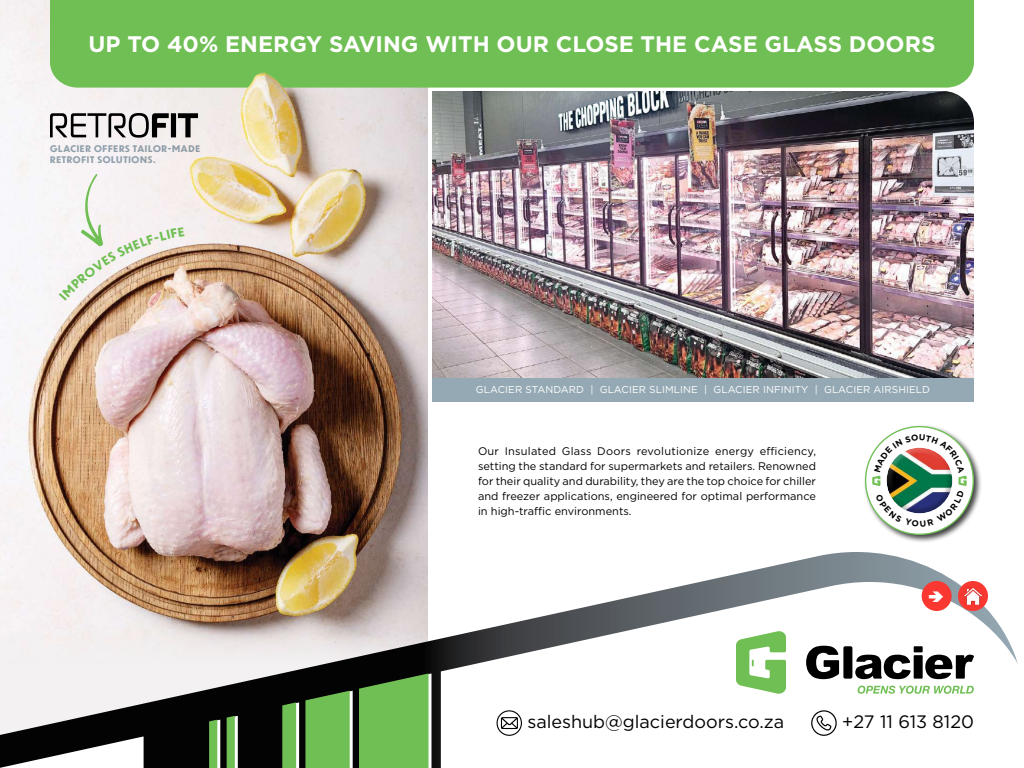
<style>
.page{position:relative;width:1024px;height:768px;background:#fff}
.page>*{position:absolute;margin:0;border:0;box-sizing:border-box;transform-origin:0 0}
.t1{font:700 22.5px "Gotham";color:#fff}
.t2{font:18px "Gotham";color:#000}
.t3{font:11px/15px "Gotham";color:#000;text-align:justify}
.t4{font:10px "Gotham";letter-spacing:.01em;color:#fff}
.t5{font:700 9px/10.8px "Dunbar Tall";letter-spacing:.08em;color:#95a9b4}
</style>
<div class="page">
<img style="left:432px;top:91px;width:542px;height:287px">
<img style="left:0;top:0;width:428px;height:552px">
<img style="left:0;top:552px;width:918px;height:11px">
<svg style="left:0;top:563px;width:1018px;height:205px"></svg>
<svg style="left:209px;top:673px;width:220px;height:95px;background:#49733a"></svg>
<svg style="left:496px;top:710px;width:26px;height:26px"></svg>
<svg style="left:811px;top:710px;width:26px;height:26px"></svg>
<svg style="left:736px;top:630px;width:50px;height:65px"></svg>
<svg style="left:858px;top:686px;width:116px;height:8px"></svg>
<svg style="left:806px;top:646px;width:168px;height:33px"></svg>
<div style="left:50px;top:0;width:924px;height:88px;background:#70bf54"></div>
<img style="left:240px;top:73px;width:56px;height:53px">
<svg style="left:50px;top:113px;width:148px;height:25px"></svg>
<div style="left:863px;top:424px;width:120px;height:120px;background:#000;opacity:.75"></div>
<div style="left:866px;top:427px;width:107px;height:107px;background:#fff;border-radius:50%"></div>
<div style="left:432px;top:378px;width:542px;height:24px;background:#95a9b4"></div>
<div style="left:922px;top:581px;width:30px;height:30px;background:#f83831;border-radius:50%"></div>
<div style="left:958px;top:581px;width:30px;height:30px;background:#f83831;border-radius:50%"></div>
<img style="left:964px;top:587px;width:18px;height:18px">
<svg style="left:59px;top:174px;width:126px;height:126px"></svg>
<svg style="left:872px;top:434px;width:95px;height:93px"></svg>
<h1 class="t1" style="left:89px;top:29px;width:848px">UP TO 40% ENERGY SAVING WITH OUR CLOSE THE CASE GLASS DOORS</h1>
<p class="t5" style="left:50px;top:143px;width:152px">GLACIER OFFERS TAILOR-MADE<br>RETROFIT SOLUTIONS.</p>
<p class="t4" style="left:476px;top:383px;width:456px">GLACIER STANDARD | GLACIER SLIMLINE | GLACIER INFINITY | GLACIER AIRSHIELD</p>
<p class="t3" style="left:478px;top:443px;width:340px">Our Insulated Glass Doors revolutionize energy efficiency, setting the standard for supermarkets and retailers. Renowned for their quality and durability, they are the top choice for chiller and freezer applications, engineered for optimal performance in high-traffic environments.</p>
<h2 class="t2" style="left:527px;top:710px;width:258px">saleshub@glacierdoors.co.za</h2>
<h2 class="t2" style="left:842px;top:710px;width:133px">+27 11 613 8120</h2>
</div>
